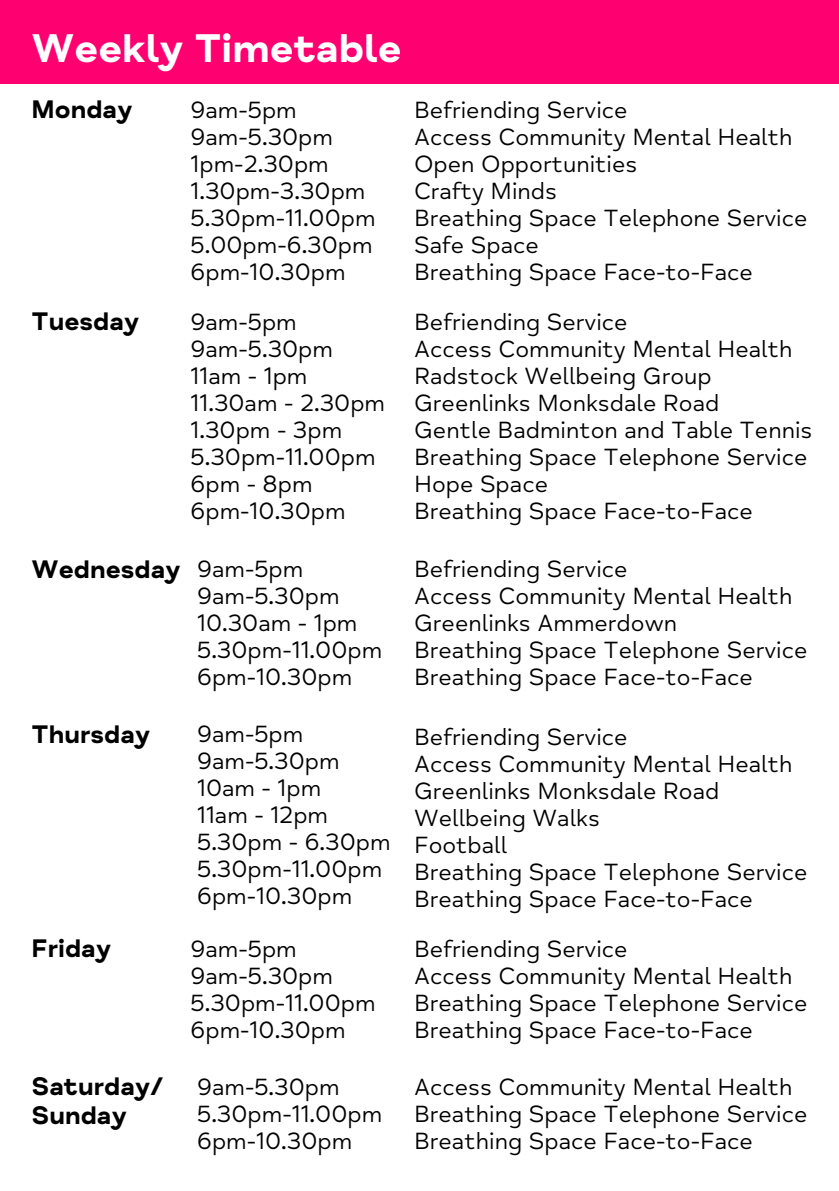
<style>
.page{position:relative;width:839px;height:1191px;background:#fff}
.page>*{position:absolute;margin:0;border:0;box-sizing:border-box;transform-origin:0 0}
.t1{font:41px "Mind Meridian Display";color:#fff}
.t2{font:26px/28.4px "Mind Meridian Display";color:#000}
.t3{font:24px/27px "Mind Meridian";color:#000}
</style>
<div class="page">
<div style="left:0;top:0;width:838px;height:84px;background:#ff0071"></div>
<h1 class="t1" style="left:32px;top:24px;width:371px">Weekly Timetable</h1>
<p class="t2" style="left:32px;top:95px;width:103px">Monday</p>
<p class="t3" style="left:190px;top:97px;width:108px">9am-5pm</p>
<p class="t3" style="left:190px;top:124px;width:144px">9am-5.30pm</p>
<p class="t3" style="left:190px;top:151px;width:140px">1pm-2.30pm</p>
<p class="t3" style="left:190px;top:178px;width:176px">1.30pm-3.30pm</p>
<p class="t3" style="left:190px;top:205px;width:186px">5.30pm-11.00pm</p>
<p class="t3" style="left:190px;top:232px;width:184px">5.00pm-6.30pm</p>
<p class="t3" style="left:190px;top:259px;width:157px">6pm-10.30pm</p>
<p class="t2" style="left:32px;top:307px;width:109px">Tuesday</p>
<p class="t3" style="left:190px;top:309px;width:108px">9am-5pm</p>
<p class="t3" style="left:190px;top:336px;width:144px">9am-5.30pm</p>
<p class="t3" style="left:190px;top:363px;width:118px">11am - 1pm</p>
<p class="t3" style="left:190px;top:390px;width:196px">11.30am - 2.30pm</p>
<p class="t3" style="left:190px;top:417px;width:186px">1.30pm - 3pm<br>5.30pm-11.00pm</p>
<p class="t3" style="left:190px;top:471px;width:123px">6pm - 8pm</p>
<p class="t3" style="left:190px;top:498px;width:157px">6pm-10.30pm</p>
<p class="t3" style="left:414px;top:97px;width:215px">Befriending Service</p>
<p class="t3" style="left:414px;top:124px;width:380px">Access Community Mental Health</p>
<p class="t3" style="left:414px;top:151px;width:225px">Open Opportunities</p>
<p class="t3" style="left:414px;top:178px;width:144px">Crafty Minds</p>
<p class="t3" style="left:414px;top:205px;width:395px">Breathing Space Telephone Service</p>
<p class="t3" style="left:414px;top:232px;width:126px">Safe Space</p>
<p class="t3" style="left:414px;top:259px;width:340px">Breathing Space Face-to-Face</p>
<p class="t3" style="left:414px;top:309px;width:215px">Befriending Service</p>
<p class="t3" style="left:414px;top:336px;width:380px">Access Community Mental Health</p>
<p class="t3" style="left:414px;top:363px;width:299px">Radstock Wellbeing Group</p>
<p class="t3" style="left:414px;top:390px;width:307px">Greenlinks Monksdale Road</p>
<p class="t3" style="left:414px;top:417px;width:400px">Gentle Badminton and Table Tennis</p>
<p class="t3" style="left:414px;top:444px;width:395px">Breathing Space Telephone Service</p>
<p class="t3" style="left:414px;top:471px;width:135px">Hope Space</p>
<p class="t3" style="left:414px;top:498px;width:340px">Breathing Space Face-to-Face</p>
<p class="t2" style="left:32px;top:555px;width:151px">Wednesday</p>
<p class="t3" style="left:197px;top:556px;width:108px">9am-5pm</p>
<p class="t3" style="left:197px;top:583px;width:144px">9am-5.30pm</p>
<p class="t3" style="left:197px;top:610px;width:162px">10.30am - 1pm</p>
<p class="t3" style="left:197px;top:637px;width:186px">5.30pm-11.00pm</p>
<p class="t3" style="left:197px;top:664px;width:157px">6pm-10.30pm</p>
<p class="t3" style="left:414px;top:556px;width:215px">Befriending Service</p>
<p class="t3" style="left:414px;top:583px;width:380px">Access Community Mental Health</p>
<p class="t3" style="left:414px;top:610px;width:264px">Greenlinks Ammerdown</p>
<p class="t3" style="left:414px;top:637px;width:395px">Breathing Space Telephone Service</p>
<p class="t3" style="left:414px;top:664px;width:340px">Breathing Space Face-to-Face</p>
<p class="t2" style="left:32px;top:720px;width:120px">Thursday</p>
<p class="t3" style="left:197px;top:721px;width:108px">9am-5pm</p>
<p class="t3" style="left:197px;top:748px;width:144px">9am-5.30pm</p>
<p class="t3" style="left:197px;top:775px;width:126px">10am - 1pm</p>
<p class="t3" style="left:197px;top:802px;width:132px">11am - 12pm</p>
<p class="t3" style="left:197px;top:829px;width:195px">5.30pm - 6.30pm</p>
<p class="t3" style="left:197px;top:856px;width:186px">5.30pm-11.00pm</p>
<p class="t3" style="left:197px;top:883px;width:157px">6pm-10.30pm</p>
<p class="t3" style="left:414px;top:724px;width:215px">Befriending Service</p>
<p class="t3" style="left:414px;top:751px;width:380px">Access Community Mental Health</p>
<p class="t3" style="left:414px;top:778px;width:307px">Greenlinks Monksdale Road</p>
<p class="t3" style="left:414px;top:805px;width:187px">Wellbeing Walks</p>
<p class="t3" style="left:414px;top:832px;width:95px">Football</p>
<p class="t3" style="left:414px;top:859px;width:395px">Breathing Space Telephone Service</p>
<p class="t3" style="left:414px;top:886px;width:340px">Breathing Space Face-to-Face</p>
<p class="t2" style="left:32px;top:935px;width:81px">Friday</p>
<p class="t3" style="left:190px;top:936px;width:108px">9am-5pm</p>
<p class="t3" style="left:190px;top:963px;width:144px">9am-5.30pm</p>
<p class="t3" style="left:190px;top:990px;width:186px">5.30pm-11.00pm</p>
<p class="t3" style="left:190px;top:1017px;width:157px">6pm-10.30pm</p>
<p class="t3" style="left:414px;top:936px;width:215px">Befriending Service</p>
<p class="t3" style="left:414px;top:963px;width:380px">Access Community Mental Health</p>
<p class="t3" style="left:414px;top:990px;width:395px">Breathing Space Telephone Service</p>
<p class="t3" style="left:414px;top:1017px;width:340px">Breathing Space Face-to-Face</p>
<p class="t2" style="left:32px;top:1073px;width:133px">Saturday/<br>Sunday</p>
<p class="t3" style="left:197px;top:1074px;width:144px">9am-5.30pm</p>
<p class="t3" style="left:197px;top:1101px;width:186px">5.30pm-11.00pm</p>
<p class="t3" style="left:197px;top:1128px;width:157px">6pm-10.30pm</p>
<p class="t3" style="left:414px;top:1074px;width:380px">Access Community Mental Health</p>
<p class="t3" style="left:414px;top:1101px;width:395px">Breathing Space Telephone Service</p>
<p class="t3" style="left:414px;top:1128px;width:340px">Breathing Space Face-to-Face</p>
</div>
